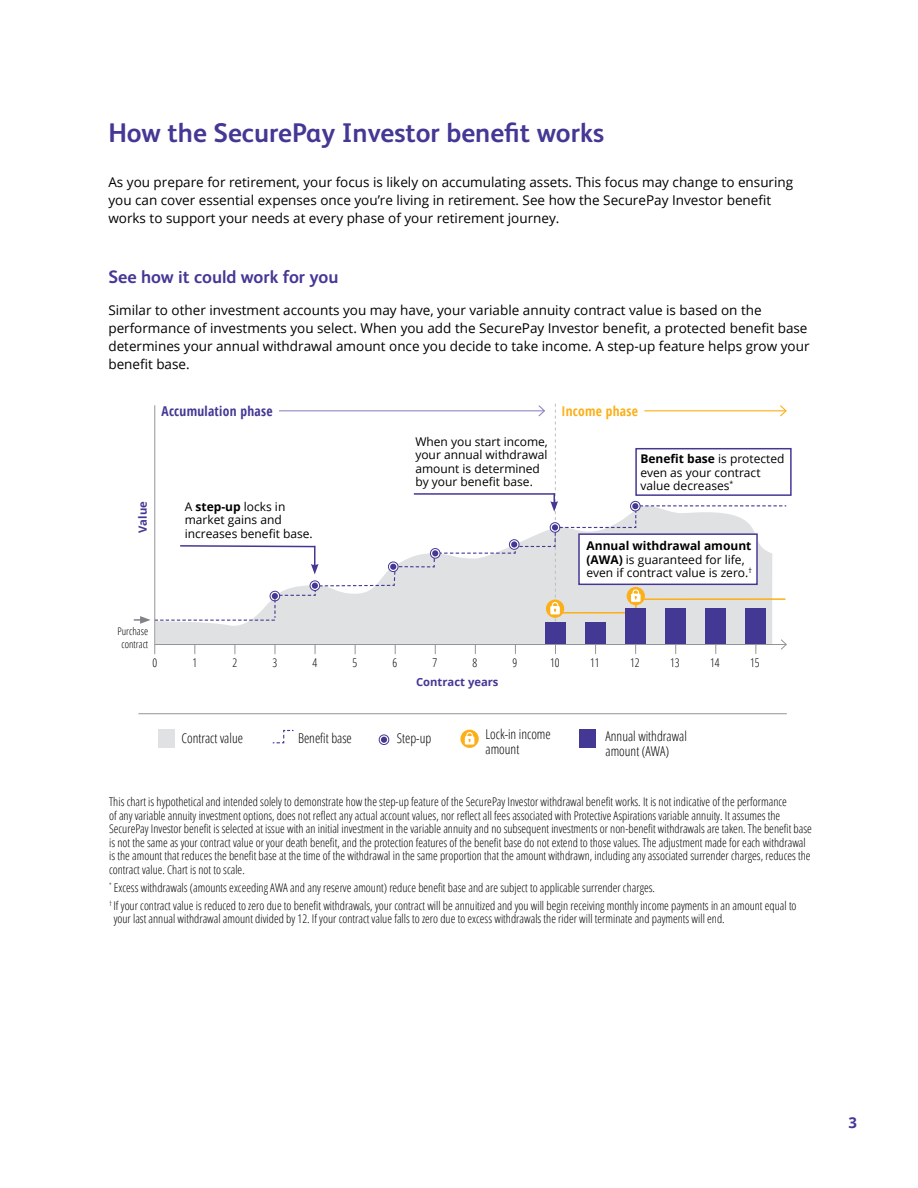
<style>
.page{position:relative;width:918px;height:1188px;background:#fff}
.page>*{position:absolute;margin:0;border:0;box-sizing:border-box;transform-origin:0 0}
.t1{font:700 27px "FS Albert Pro";color:#443895}
.t2{font:700 18px "FS Albert Pro";color:#443895}
.t3{font:700 15px "Open Sans";color:#443895}
.t4{font:13.5px/18px "Open Sans";color:#000}
.t5{font:300 condensed 13.5px/15px "Open Sans";color:#000}
.t6{font:700 condensed 13.5px "Open Sans";letter-spacing:.02em;color:#443895}
.t7{font:700 condensed 13.5px "Open Sans";letter-spacing:.02em;color:#fcaf17}
.t8{font:300 condensed 12px/13.5px "Open Sans";color:#000}
.t9{font:12px/13.5px "Open Sans";color:#000}
.t10{font:700 11.25px "Open Sans";color:#443895}
.t11{font:300 condensed 10.5px/12.8px "Open Sans";color:#000;text-align:center}
.s1{font-weight:700}
</style>
<div class="page">
<div style="left:158px;top:729px;width:17px;height:19px;background:#e0e1e2"></div>
<div style="left:579px;top:729px;width:17px;height:19px;background:#443895"></div>
<svg style="left:272px;top:729px;width:22px;height:15px"></svg>
<svg style="left:460px;top:730px;width:19px;height:18px"></svg>
<svg style="left:464px;top:732px;width:11px;height:13px"></svg>
<div style="left:379px;top:735px;width:10px;height:10px;border:1px solid #443895;border-radius:50%"></div>
<svg style="left:381px;top:737px;width:6px;height:6px"></svg>
<hr style="left:138px;top:713px;width:649px;height:1px;background:#939598">
<svg style="left:134px;top:404px;width:654px;height:250px"></svg>
<h1 class="t1" style="left:108px;top:114px;width:497px">How the SecurePay Investor benefit works</h1>
<p class="t4" style="left:108px;top:173px;width:686px">As you prepare for retirement, your focus is likely on accumulating assets. This focus may change to ensuring you can cover essential expenses once you’re living in retirement. See how the SecurePay Investor benefit works to support your needs at every phase of your retirement journey.</p>
<h2 class="t2" style="left:108px;top:264px;width:232px">See how it could work for you</h2>
<p class="t4" style="left:108px;top:301px;width:703px">Similar to other investment accounts you may have, your variable annuity contract value is based on the performance of investments you select. When you add the SecurePay Investor benefit, a protected benefit base determines your annual withdrawal amount once you decide to take income. A step-up feature helps grow your benefit base.</p>
<p class="t6" style="left:162px;top:402px;width:113px">Accumulation phase</p>
<p class="t7" style="left:561px;top:402px;width:78px">Income phase</p>
<p class="t10" style="left:135px;top:533px;width:33px;rotate:-90deg">Value</p>
<p class="t11" style="left:117px;top:625px;width:32px">Purchase contract</p>
<p class="t9" style="left:185px;top:499px;width:130px">A <span class="s1">step-up</span> locks in market gains and increases benefit base.</p>
<p class="t9" style="left:415px;top:434px;width:134px">When you start income, your annual withdrawal amount is determined by your benefit base.</p>
<p class="t9" style="left:640px;top:452px;width:146px"><span class="s1">Benefit base</span> is protected even as your contract value decreases<sup>*</sup></p>
<p class="t9" style="left:587px;top:539px;width:167px"><span class="s1">Annual withdrawal amount (AWA)</span> is guaranteed for life, even if contract value is zero.<sup>†</sup></p>
<p class="t8" style="left:153px;top:655px;width:6px">0</p>
<p class="t8" style="left:193px;top:655px;width:6px">1</p>
<p class="t8" style="left:233px;top:655px;width:6px">2</p>
<p class="t8" style="left:273px;top:655px;width:6px">3</p>
<p class="t8" style="left:313px;top:655px;width:6px">4</p>
<p class="t8" style="left:353px;top:655px;width:6px">5</p>
<p class="t8" style="left:393px;top:655px;width:6px">6</p>
<p class="t8" style="left:433px;top:655px;width:6px">7</p>
<p class="t8" style="left:473px;top:655px;width:6px">8</p>
<p class="t8" style="left:513px;top:655px;width:6px">9</p>
<p class="t8" style="left:550px;top:655px;width:11px">10</p>
<p class="t8" style="left:590px;top:655px;width:11px">11</p>
<p class="t8" style="left:630px;top:655px;width:11px">12</p>
<p class="t8" style="left:670px;top:655px;width:11px">13</p>
<p class="t8" style="left:710px;top:655px;width:11px">14</p>
<p class="t8" style="left:750px;top:655px;width:11px">15</p>
<p class="t10" style="left:416px;top:674px;width:84px">Contract years</p>
<p class="t5" style="left:298px;top:730px;width:55px">Benefit base</p>
<p class="t5" style="left:397px;top:731px;width:36px">Step-up</p>
<p class="t5" style="left:486px;top:726px;width:67px">Lock-in income amount</p>
<p class="t5" style="left:182px;top:730px;width:63px">Contract value</p>
<p class="t5" style="left:606px;top:728px;width:83px">Annual withdrawal amount (AWA)</p>
<p class="t8" style="left:109px;top:795px;width:704px">This chart is hypothetical and intended solely to demonstrate how the step-up feature of the SecurePay Investor withdrawal benefit works. It is not indicative of the performance<br>of any variable annuity investment options, does not reflect any actual account values, nor reflect all fees associated with Protective Aspirations variable annuity. It assumes the SecurePay Investor benefit is selected at issue with an initial investment in the variable annuity and no subsequent investments or non-benefit withdrawals are taken. The benefit base is not the same as your contract value or your death benefit, and the protection features of the benefit base do not extend to those values. The adjustment made for each withdrawal is the amount that reduces the benefit base at the time of the withdrawal in the same proportion that the amount withdrawn, including any associated surrender charges, reduces the contract value. Chart is not to scale.</p>
<p class="t8" style="left:109px;top:878px;width:689px;line-height:17.9px"><sup>*</sup> Excess withdrawals (amounts exceeding AWA and any reserve amount) reduce benefit base and are subject to applicable surrender charges.<br><sup>†</sup> If your contract value is reduced to zero due to benefit withdrawals, your contract will be annuitized and you will begin receiving monthly income payments in an amount equal to</p>
<p class="t8" style="left:114px;top:912px;width:613px">your last annual withdrawal amount divided by 12. If your contract value falls to zero due to excess withdrawals the rider will terminate and payments will end.</p>
<p class="t3" style="left:848px;top:1112px;width:10px">3</p>
</div>
